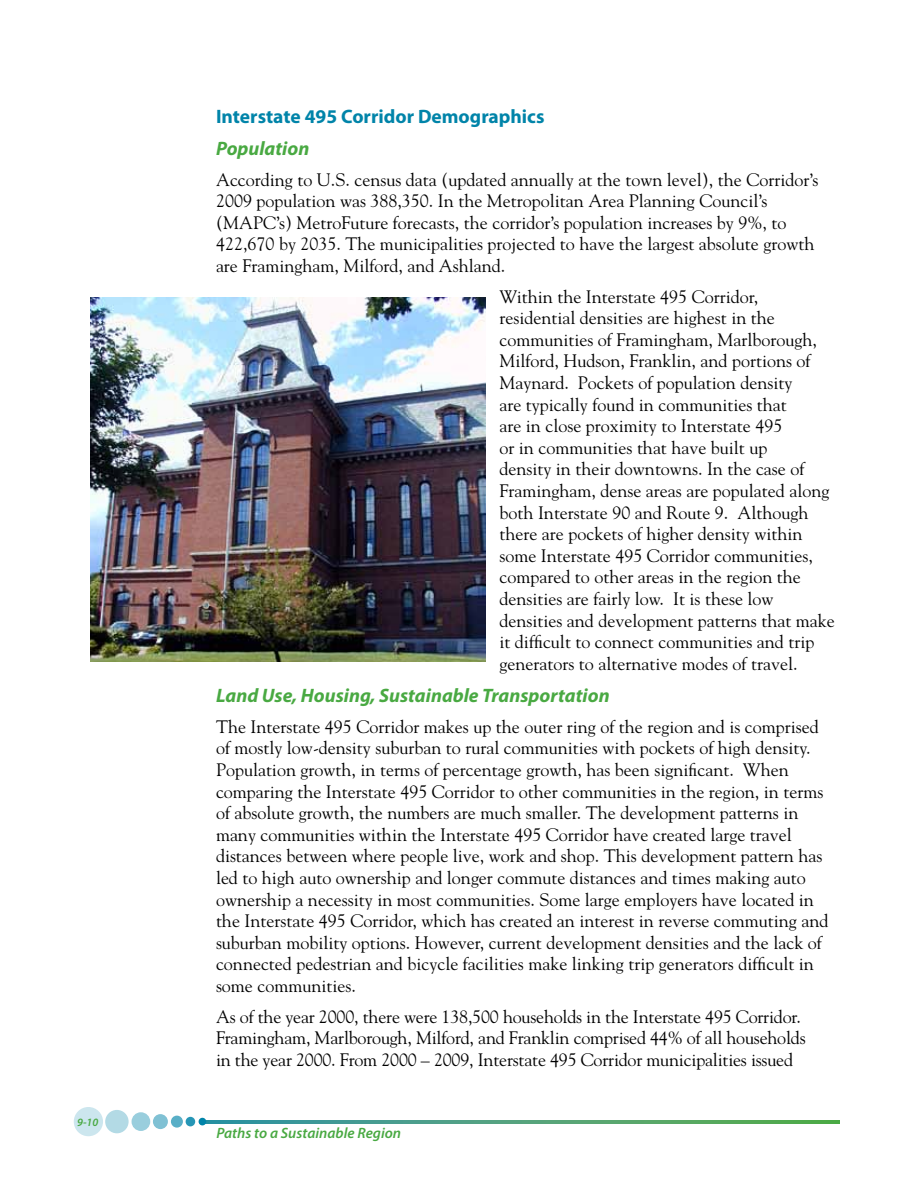
<style>
.page{position:relative;width:918px;height:1188px;background:#fff}
.page>*{position:absolute;margin:0;border:0;box-sizing:border-box;transform-origin:0 0}
.t1{font:italic 700 19.5px "Myriad Pro";color:#49a942}
.t2{font:700 19.5px "Myriad Pro";color:#0084a9}
.t3{font:18px/21.6px "Goudy Std";color:#000}
.t4{font:italic 600 15px "Myriad Pro";color:#49a942}
.t5{font:italic 600 11.25px "Myriad Pro";color:#49a942}
</style>
<div class="page">
<svg style="left:206px;top:1120px;width:634px;height:3px"></svg>
<div style="left:74px;top:1107px;width:29px;height:29px;background:#cce6ee;border-radius:50%"></div>
<div style="left:105px;top:1110px;width:24px;height:23px;background:#b3dae5;border-radius:50%"></div>
<div style="left:132px;top:1112px;width:18px;height:19px;background:#99cedd;border-radius:50%"></div>
<div style="left:153px;top:1114px;width:15px;height:15px;background:#80c1d4;border-radius:50%"></div>
<div style="left:171px;top:1116px;width:12px;height:12px;background:#59afc7;border-radius:50%"></div>
<div style="left:186px;top:1117px;width:9px;height:9px;background:#2696b6;border-radius:50%"></div>
<div style="left:199px;top:1118px;width:7px;height:7px;background:#0084a9;border-radius:50%"></div>
<img style="left:90px;top:298px;width:396px;height:364px">
<p class="t5" style="left:77px;top:1115px;width:23px">9-10</p>
<p class="t2" style="left:216px;top:103px;width:330px">Interstate 495 Corridor Demographics</p>
<p class="t1" style="left:216px;top:136px;width:95px">Population</p>
<p class="t3" style="left:216px;top:168px;width:604px">According to U.S. census data (updated annually at the town level), the Corridor’s 2009 population was 388,350. In the Metropolitan Area Planning Council’s (MAPC’s) MetroFuture forecasts, the corridor’s population increases by 9%, to 422,670 by 2035. The municipalities projected to have the largest absolute growth are Framingham, Milford, and Ashland.</p>
<p class="t3" style="left:500px;top:285px;width:337px">Within the Interstate 495 Corridor, residential densities are highest in the communities of Framingham, Marlborough, Milford, Hudson, Franklin, and portions of Maynard. Pockets of population density<br>are typically found in communities that<br>are in close proximity to Interstate 495<br>or in communities that have built up<br>density in their downtowns. In the case of Framingham, dense areas are populated along both Interstate 90 and Route 9. Although there are pockets of higher density within some Interstate 495 Corridor communities, compared to other areas in the region the densities are fairly low. It is these low densities and development patterns that make it difficult to connect communities and trip generators to alternative modes of travel.</p>
<p class="t1" style="left:216px;top:683px;width:395px">Land Use, Housing, Sustainable Transportation</p>
<p class="t3" style="left:216px;top:716px;width:614px">The Interstate 495 Corridor makes up the outer ring of the region and is comprised of mostly low-density suburban to rural communities with pockets of high density.<br>Population growth, in terms of percentage growth, has been significant. When comparing the Interstate 495 Corridor to other communities in the region, in terms of absolute growth, the numbers are much smaller. The development patterns in many communities within the Interstate 495 Corridor have created large travel distances between where people live, work and shop. This development pattern has led to high auto ownership and longer commute distances and times making auto ownership a necessity in most communities. Some large employers have located in the Interstate 495 Corridor, which has created an interest in reverse commuting and suburban mobility options. However, current development densities and the lack of connected pedestrian and bicycle facilities make linking trip generators difficult in some communities.</p>
<p class="t3" style="left:216px;top:1005px;width:591px">As of the year 2000, there were 138,500 households in the Interstate 495 Corridor.<br>Framingham, Marlborough, Milford, and Franklin comprised 44% of all households in the year 2000. From 2000 – 2009, Interstate 495 Corridor municipalities issued</p>
<p class="t4" style="left:216px;top:1124px;width:186px">Paths to a Sustainable Region</p>
</div>
